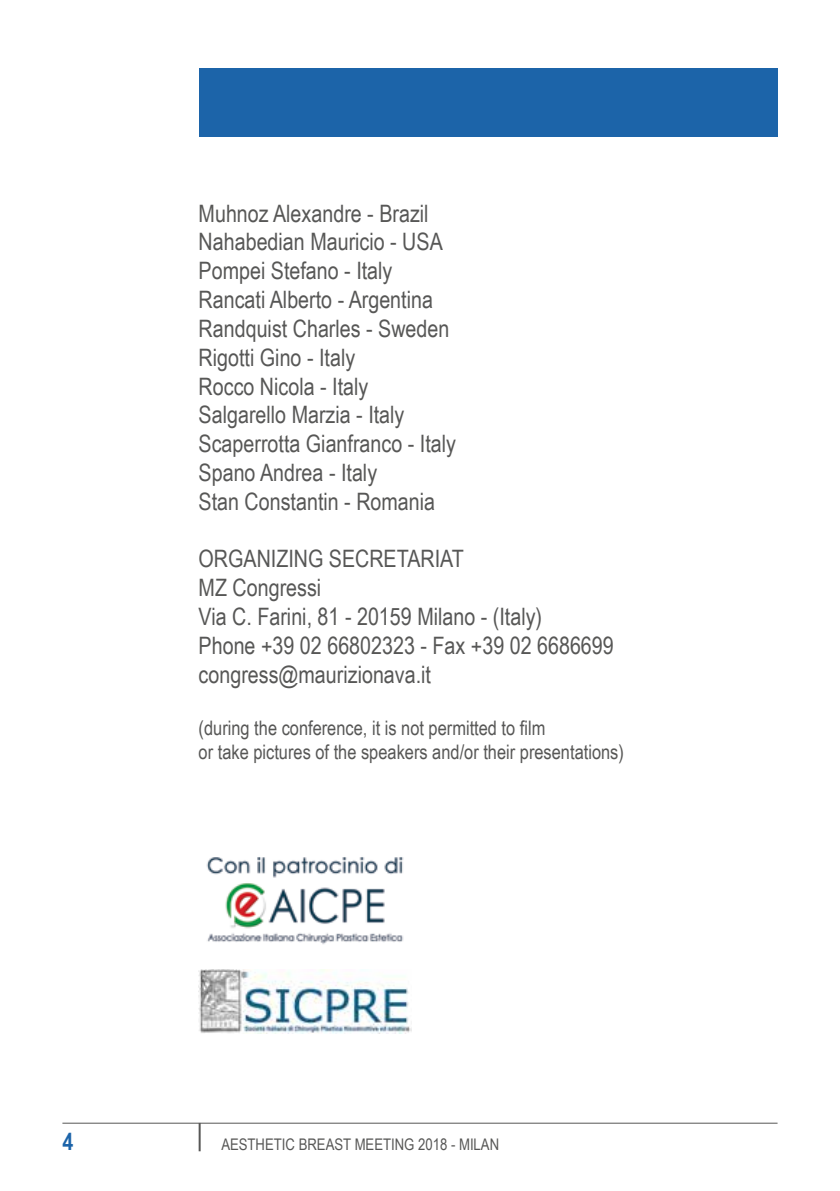
<style>
.page{position:relative;width:840px;height:1191px;background:#fff}
.page>*{position:absolute;margin:0;border:0;box-sizing:border-box;transform-origin:0 0}
.t1{font:24px/28.8px "Arial Narrow";color:#575756}
.t2{font:700 24px "Arial Narrow";color:#1c64a9}
.t3{font:20px/24px "Arial Narrow";color:#575756}
.t4{font:16px "Arial Narrow";color:#575756}
</style>
<div class="page">
<hr style="left:62px;top:1122px;width:715px;height:1px;background:#575756">
<hr style="left:198px;top:1123px;width:2px;height:28px;background:#575756">
<div style="left:198px;top:68px;width:579px;height:68px;background:#1c64a9"></div>
<img style="left:198px;top:969px;width:213px;height:64px">
<img style="left:206px;top:857px;width:198px;height:87px">
<p class="t1" style="left:198px;top:198px;width:259px">Muhnoz Alexandre - Brazil<br>Nahabedian Mauricio - USA<br>Pompei Stefano - Italy<br>Rancati Alberto - Argentina<br>Randquist Charles - Sweden<br>Rigotti Gino - Italy<br>Rocco Nicola - Italy<br>Salgarello Marzia - Italy<br>Scaperrotta Gianfranco - Italy<br>Spano Andrea - Italy<br>Stan Constantin - Romania</p>
<p class="t1" style="left:198px;top:543px;width:416px">ORGANIZING SECRETARIAT<br>MZ Congressi<br>Via C. Farini, 81 - 20159 Milano - (Italy)<br>Phone +39 02 66802323 - Fax +39 02 6686699 congress@maurizionava.it</p>
<p class="t3" style="left:198px;top:715px;width:426px">(during the conference, it is not permitted to film<br>or take pictures of the speakers and/or their presentations)</p>
<p class="t2" style="left:62px;top:1123px;width:12px">4</p>
<p class="t4" style="left:221px;top:1132px;width:279px">AESTHETIC BREAST MEETING 2018 - MILAN</p>
</div>
